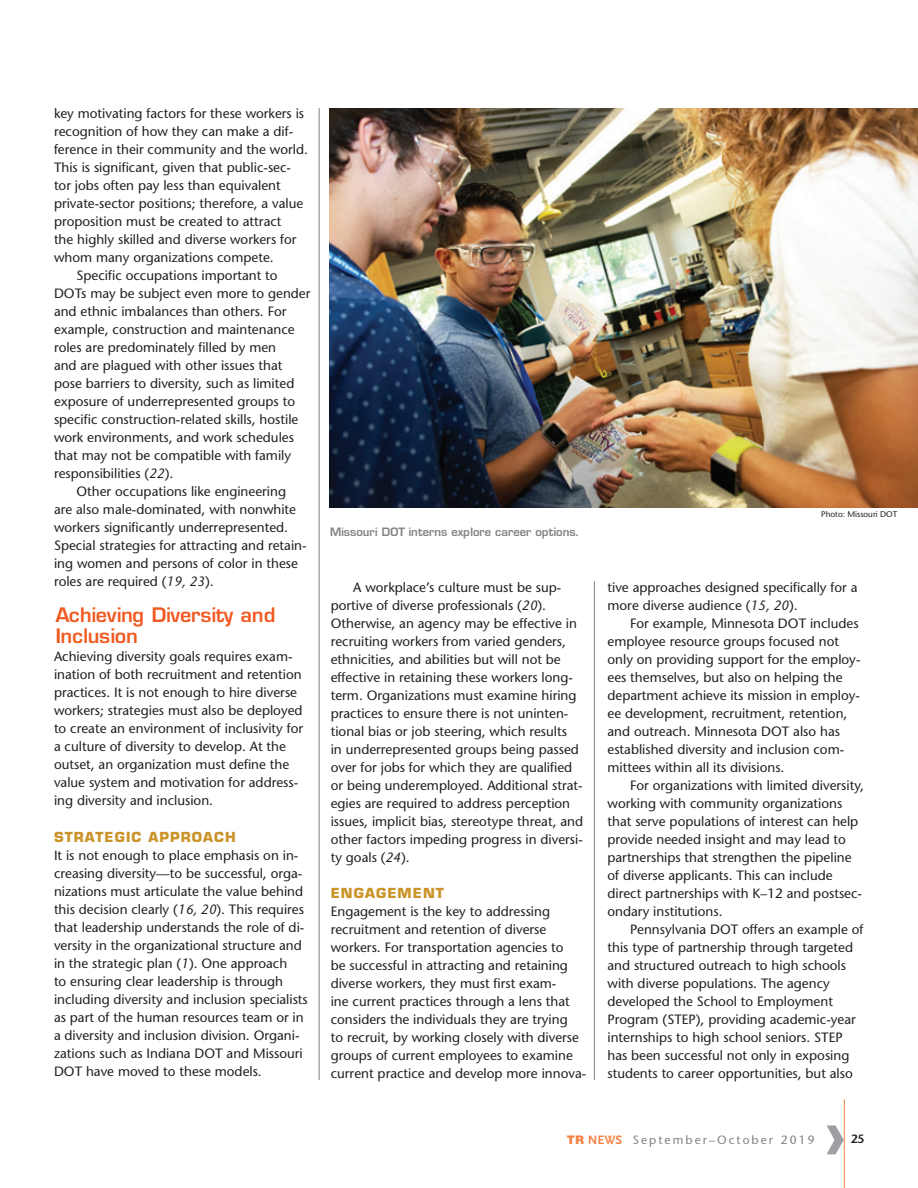
<style>
.page{position:relative;width:918px;height:1188px;background:#fff}
.page>*{position:absolute;margin:0;border:0;box-sizing:border-box;transform-origin:0 0}
.t1{font:700 70.5px "Frutiger";color:#9d9fa2}
.A_Head{font:600 19.5px/21.6px "Eurostile";color:#f15921}
.body_text{font:13.5px/18px "Stone Sans";color:#231f20}
._1st_Para{font:13.5px/18px "Stone Sans";color:#231f20}
.B_Head{font:700 13.5px "Eurostile";letter-spacing:.08em;color:#ca942a}
.t2{font:12px "Stone Sans";letter-spacing:.17em;color:#808285}
.t3{font:600 12px "Stone Sans";color:#231f20}
.t4{font:600 11.25px "Eurostile";color:#808285}
.Photo_credit{font:8.25px "Stone Sans";color:#231f20}
.s1{font-style:italic}
.s2{font-family:"Nimbus San Nov D Blac";font-size:12.75px;color:#f58345}
.s3{font-family:"Scala Sans";font-weight:700;font-size:12.75px;color:#f58345}
</style>
<div class="page">
<hr style="left:844px;top:1099px;width:1px;height:89px;background:#f58345">
<hr style="left:594px;top:581px;width:1px;height:499px;background:#808285">
<hr style="left:319px;top:108px;width:1px;height:972px;background:#808285">
<img style="left:329px;top:108px;width:589px;height:400px">
<p class="body_text" style="left:54px;top:105px;width:255px">key motivating factors for these workers is recognition of how they can make a dif&shy;ference in their community and the world.<br>This is significant, given that public-sec&shy;tor jobs often pay less than equivalent private-sector positions; therefore, a value proposition must be created to attract<br>the highly skilled and diverse workers for whom many organizations compete.</p>
<p class="body_text" style="left:54px;top:267px;width:258px;text-indent:23px">Specific occupations important to DOTs may be subject even more to gender and ethnic imbalances than others. For example, construction and maintenance roles are predominately filled by men<br>and are plagued with other issues that pose barriers to diversity, such as limited exposure of underrepresented groups to specific construction-related skills, hostile work environments, and work schedules that may not be compatible with family responsibilities (<span class="s1">22</span>).</p>
<p class="body_text" style="left:54px;top:483px;width:254px;text-indent:23px">Other occupations like engineering are also male-dominated, with nonwhite workers significantly underrepresented.<br>Special strategies for attracting and retain&shy;ing women and persons of color in these roles are required (<span class="s1">19, 23</span>).</p>
<p class="A_Head" style="left:54px;top:604px;width:222px">Achieving Diversity and<br>Inclusion</p>
<p class="_1st_Para" style="left:54px;top:648px;width:251px">Achieving diversity goals requires exam&shy;ination of both recruitment and retention practices. It is not enough to hire diverse workers; strategies must also be deployed to create an environment of inclusivity for a culture of diversity to develop. At the outset, an organization must define the value system and motivation for address&shy;ing diversity and inclusion.</p>
<p class="B_Head" style="left:54px;top:829px;width:183px">STRATEGIC APPROACH</p>
<p class="_1st_Para" style="left:54px;top:846px;width:255px">It is not enough to place emphasis on in&shy;creasing diversity—to be successful, orga&shy;nizations must articulate the value behind this decision clearly (<span class="s1">16, 20</span>). This requires that leadership understands the role of di&shy;versity in the organizational structure and in the strategic plan (<span class="s1">1</span>). One approach<br>to ensuring clear leadership is through including diversity and inclusion specialists as part of the human resources team or in a diversity and inclusion division. Organi&shy;zations such as Indiana DOT and Missouri DOT have moved to these models.</p>
<p class="t4" style="left:329px;top:525px;width:251px">Missouri DOT interns explore career options.</p>
<p class="body_text" style="left:331px;top:578px;width:254px;text-indent:23px">A workplace’s culture must be sup&shy;portive of diverse professionals (<span class="s1">20</span>).<br>Otherwise, an agency may be effective in recruiting workers from varied genders, ethnicities, and abilities but will not be effective in retaining these workers long&shy;term. Organizations must examine hiring practices to ensure there is not uninten&shy;tional bias or job steering, which results<br>in underrepresented groups being passed over for jobs for which they are qualified or being underemployed. Additional strat&shy;egies are required to address perception issues, implicit bias, stereotype threat, and other factors impeding progress in diversi&shy;ty goals (<span class="s1">24</span>).</p>
<p class="B_Head" style="left:331px;top:885px;width:115px">ENGAGEMENT</p>
<p class="_1st_Para" style="left:331px;top:903px;width:257px">Engagement is the key to addressing recruitment and retention of diverse workers. For transportation agencies to<br>be successful in attracting and retaining diverse workers, they must first exam-<br>ine current practices through a lens that considers the individuals they are trying<br>to recruit, by working closely with diverse groups of current employees to examine current practice and develop more innova-</p>
<p class="Photo_credit" style="left:821px;top:509px;width:78px">Photo: Missouri DOT</p>
<p class="_1st_Para" style="left:608px;top:578px;width:252px">tive approaches designed specifically for a more diverse audience (<span class="s1">15, 20</span>).</p>
<p class="body_text" style="left:608px;top:614px;width:255px;text-indent:23px">For example, Minnesota DOT includes employee resource groups focused not only on providing support for the employ&shy;ees themselves, but also on helping the department achieve its mission in employ&shy;ee development, recruitment, retention, and outreach. Minnesota DOT also has established diversity and inclusion com&shy;mittees within all its divisions.</p>
<p class="body_text" style="left:608px;top:776px;width:258px;text-indent:23px">For organizations with limited diversity, working with community organizations that serve populations of interest can help provide needed insight and may lead to partnerships that strengthen the pipeline of diverse applicants. This can include direct partnerships with K–12 and postsec&shy;ondary institutions.</p>
<p class="body_text" style="left:608px;top:920px;width:258px;text-indent:23px">Pennsylvania DOT offers an example of this type of partnership through targeted and structured outreach to high schools with diverse populations. The agency developed the School to Employment Program (STEP), providing academic-year internships to high school seniors. STEP has been successful not only in exposing students to career opportunities, but also</p>
<h1 class="t1" style="left:824px;top:1093px;width:25px">›</h1>
<p class="t2" style="left:567px;top:1132px;width:249px"><span class="s2">TR</span> <span class="s3">NEWS</span> September–October 2019</p>
<p class="t3" style="left:851px;top:1131px;width:15px">25</p>
</div>
